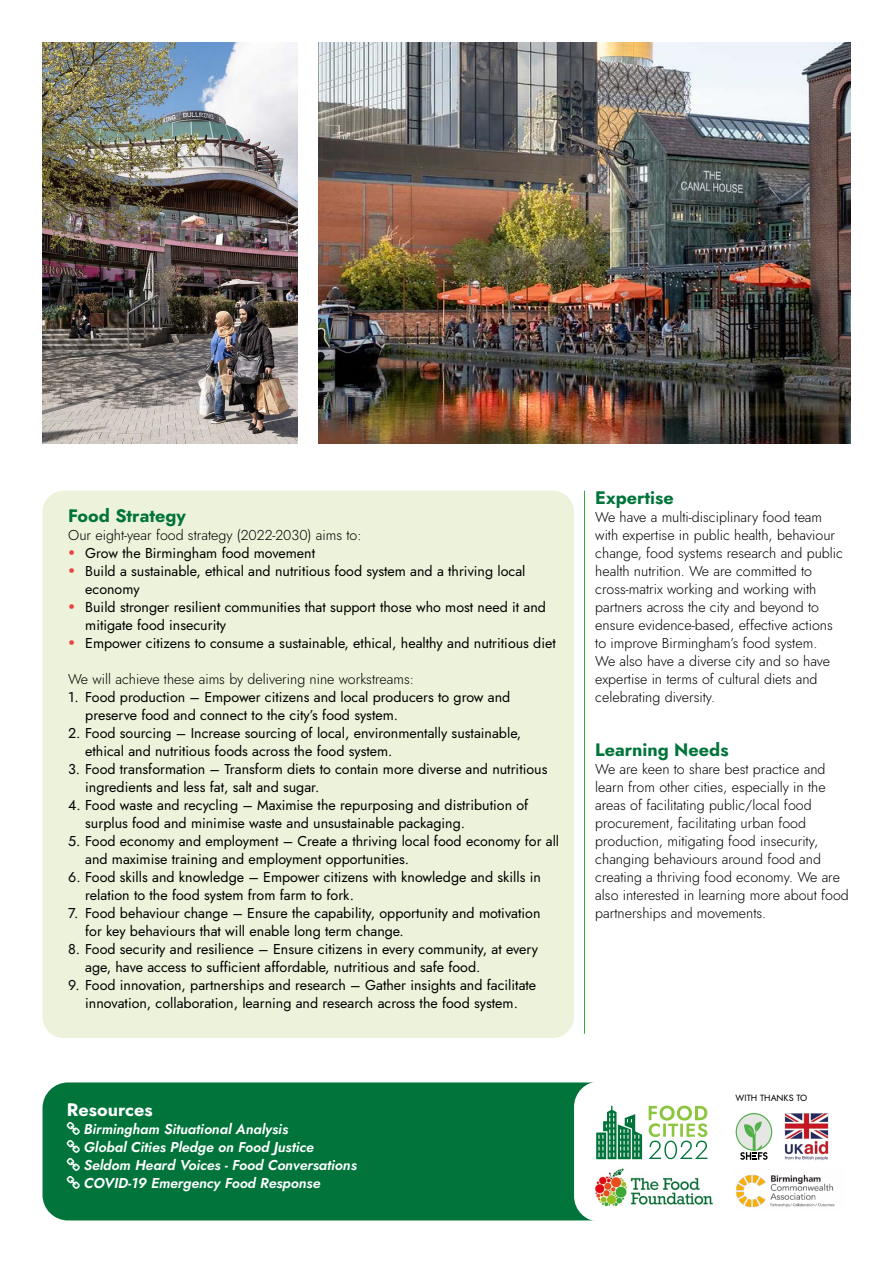
<style>
.page{position:relative;width:893px;height:1263px;background:#fff}
.page>*{position:absolute;margin:0;border:0;box-sizing:border-box;transform-origin:0 0}
.t1{font:700 18px "Jost";color:#00743a}
.t2{font:700 18px "Jost";color:#fff}
.t3{font:14.25px/18px "Jost";color:#000}
.t4{font:300 14.25px/18px "Jost";color:#000}
.t5{font:italic 600 14.25px/18px "Jost";color:#fff}
.t6{font:9px "Jost";color:#000}
.s1{font-family:"Arvo";font-weight:700;color:#e84242}
</style>
<div class="page">
<div style="left:43px;top:1082px;width:850px;height:138px;background:#00743a;border-radius:26px"></div>
<div style="left:43px;top:491px;width:531px;height:547px;background:#ecf3da;border-radius:21px"></div>
<svg style="left:574px;top:1082px;width:319px;height:139px;background:#ebf2ea"></svg>
<img style="left:595px;top:1167px;width:118px;height:39px">
<img style="left:319px;top:43px;width:531px;height:400px">
<img style="left:43px;top:43px;width:255px;height:400px">
<hr style="left:584px;top:491px;width:1px;height:543px;background:#3aaa35">
<img style="left:783px;top:1112px;width:46px;height:50px">
<p class="t1" style="left:68px;top:503px;width:119px">Food Strategy</p>
<p class="t4" style="left:68px;top:526px;width:295px">Our eight-year food strategy (2022-2030) aims to:</p>
<p class="t3" style="left:68px;top:544px;width:248px"><span class="s1">•</span> Grow the Birmingham food movement</p>
<p class="t3" style="left:85px;top:562px;width:442px;text-indent:-17px"><span class="s1">•</span> Build a sustainable, ethical and nutritious food system and a thriving local economy</p>
<p class="t3" style="left:85px;top:598px;width:462px;text-indent:-17px"><span class="s1">•</span> Build stronger resilient communities that support those who most need it and mitigate food insecurity</p>
<p class="t3" style="left:68px;top:634px;width:489px"><span class="s1">•</span> Empower citizens to consume a sustainable, ethical, healthy and nutritious diet</p>
<p class="t4" style="left:68px;top:670px;width:347px">We will achieve these aims by delivering nine workstreams:</p>
<p class="t3" style="left:85px;top:688px;width:427px;text-indent:-17px">1. Food production – Empower citizens and local producers to grow and preserve food and connect to the city’s food system.</p>
<p class="t3" style="left:85px;top:724px;width:438px;text-indent:-17px">2. Food sourcing – Increase sourcing of local, environmentally sustainable, ethical and nutritious foods across the food system.</p>
<p class="t3" style="left:85px;top:760px;width:464px;text-indent:-17px">3. Food transformation – Transform diets to contain more diverse and nutritious ingredients and less fat, salt and sugar.</p>
<p class="t3" style="left:85px;top:796px;width:445px;text-indent:-17px">4. Food waste and recycling – Maximise the repurposing and distribution of surplus food and minimise waste and unsustainable packaging.</p>
<p class="t3" style="left:85px;top:832px;width:475px;text-indent:-17px">5. Food economy and employment – Create a thriving local food economy for all and maximise training and employment opportunities.</p>
<p class="t3" style="left:85px;top:868px;width:457px;text-indent:-17px">6. Food skills and knowledge – Empower citizens with knowledge and skills in relation to the food system from farm to fork.</p>
<p class="t3" style="left:85px;top:904px;width:457px;text-indent:-17px">7. Food behaviour change – Ensure the capability, opportunity and motivation for key behaviours that will enable long term change.</p>
<p class="t3" style="left:85px;top:940px;width:454px;text-indent:-17px">8. Food security and resilience – Ensure citizens in every community, at every age, have access to sufficient affordable, nutritious and safe food.</p>
<p class="t3" style="left:68px;top:976px;width:470px;text-align:center">9. Food innovation, partnerships and research – Gather insights and facilitate innovation, collaboration, learning and research across the food system.</p>
<p class="t2" style="left:67px;top:1097px;width:87px">Resources</p>
<p class="t5" style="left:84px;top:1120px;width:274px">Birmingham Situational Analysis<br>Global Cities Pledge on Food Justice Seldom Heard Voices - Food Conversations COVID-19 Emergency Food Response</p>
<p class="t1" style="left:595px;top:485px;width:80px">Expertise</p>
<p class="t4" style="left:595px;top:508px;width:249px">We have a multi-disciplinary food team with expertise in public health, behaviour change, food systems research and public health nutrition. We are committed to cross-matrix working and working with partners across the city and beyond to ensure evidence-based, effective actions to improve Birmingham’s food system.<br>We also have a diverse city and so have expertise in terms of cultural diets and celebrating diversity.</p>
<p class="t1" style="left:595px;top:737px;width:135px">Learning Needs</p>
<p class="t4" style="left:595px;top:760px;width:255px">We are keen to share best practice and learn from other cities, especially in the areas of facilitating public/local food procurement, facilitating urban food production, mitigating food insecurity, changing behaviours around food and creating a thriving food economy. We are also interested in learning more about food partnerships and movements.</p>
<p class="t6" style="left:736px;top:1092px;width:73px">WITH THANKS TO</p>
</div>
